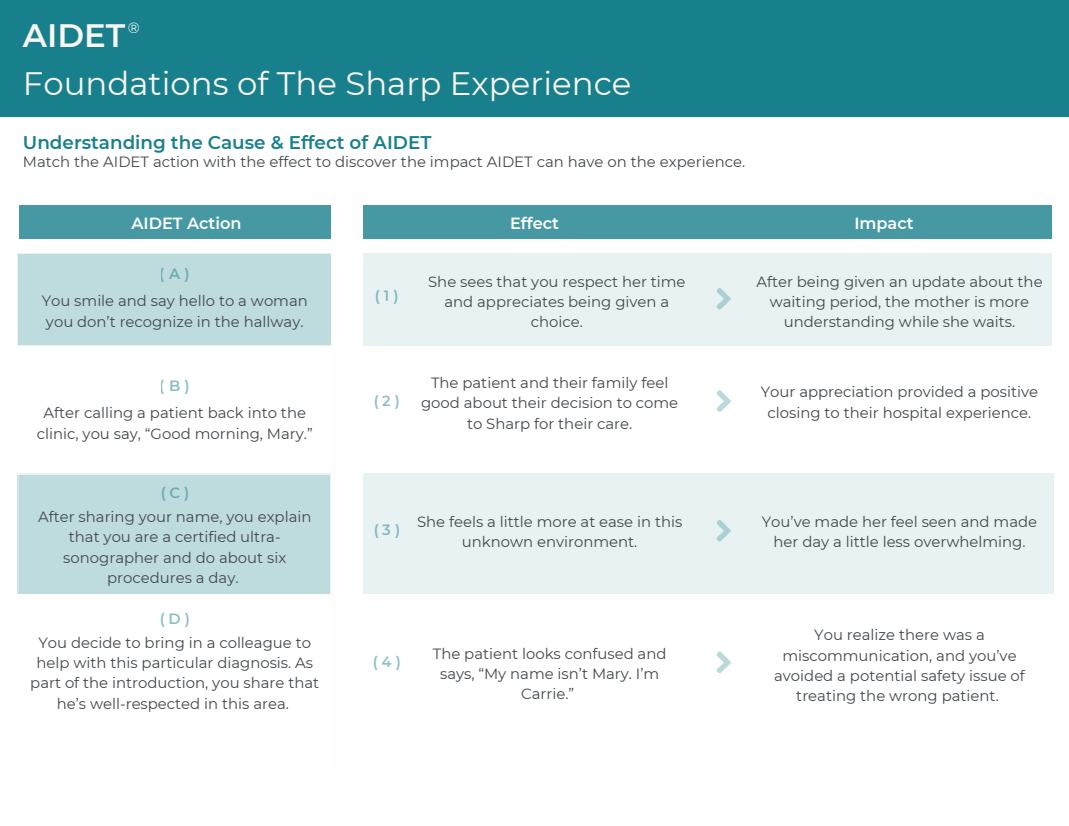
<style>
.page{position:relative;width:1069px;height:826px;background:#fff}
.page>*{position:absolute;margin:0;border:0;box-sizing:border-box;transform-origin:0 0}
.t1{font:32.4px/48.3px "Montserrat";color:#f9f6f1}
.t2{font:600 18.3px "Montserrat";color:#18808c}
.t3{font:600 16.2px "Montserrat";color:#fff}
.t4{font:14.85px/20.2px "Montserrat";color:#42484d;text-align:center}
.t5{font:600 14.85px "Montserrat";color:#18808c}
.t6{font:14.85px "Montserrat";color:#fff}
.t7{font:600 14.7px "Montserrat";color:#18808c}
.s1{font-weight:600}
</style>
<div class="page">
<div style="left:0;top:0;width:1069px;height:117px;background:#18808c"></div>
<div style="left:19px;top:205px;width:1033px;height:34px;background:#4699a3"></div>
<div style="left:17px;top:253px;width:1035px;height:93px;background:#e8f2f3"></div>
<div style="left:18px;top:254px;width:313px;height:91px;background:#bedbde"></div>
<svg style="left:716px;top:288px;width:15px;height:22px"></svg>
<svg style="left:716px;top:390px;width:15px;height:22px"></svg>
<div style="left:19px;top:473px;width:1035px;height:120px;background:#e8f2f3"></div>
<div style="left:17px;top:475px;width:313px;height:118px;background:#bedbde"></div>
<svg style="left:716px;top:520px;width:15px;height:21px"></svg>
<svg style="left:716px;top:651px;width:15px;height:22px"></svg>
<div style="left:331px;top:193px;width:31px;height:576px;background:#fefefe"></div>
<p class="t6" style="left:128px;top:18px;width:14px">®</p>
<h1 class="t1" style="left:23px;top:11px;width:610px"><span class="s1">AIDET<br></span>Foundations of The Sharp Experience</h1>
<p class="t2" style="left:23px;top:131px;width:410px">Understanding the Cause &amp; Effect of AIDET</p>
<h2 class="t4" style="left:23px;top:152px;width:724px">Match the AIDET action with the effect to discover the impact AIDET can have on the experience.</h2>
<h4 class="t3" style="left:131px;top:213px;width:112px">AIDET Action</h4>
<h4 class="t3" style="left:510px;top:213px;width:50px">Effect</h4>
<h4 class="t3" style="left:854px;top:213px;width:61px">Impact</h4>
<p class="t5" style="left:160px;top:265px;width:31px">( A )</p>
<p class="t4" style="left:42px;top:291px;width:268px;text-align:left">You smile and say hello to a woman you don’t recognize in the hallway.</p>
<p class="t5" style="left:160px;top:377px;width:31px">( B )</p>
<p class="t4" style="left:37px;top:403px;width:277px">After calling a patient back into the clinic, you say, “Good morning, Mary.”</p>
<p class="t5" style="left:160px;top:483px;width:31px">( C )</p>
<p class="t4" style="left:38px;top:506px;width:275px">After sharing your name, you explain that you are a certified ultra&shy;sonographer and do about six procedures a day.</p>
<p class="t5" style="left:159px;top:609px;width:32px">( D )</p>
<p class="t4" style="left:30px;top:632px;width:290px">You decide to bring in a colleague to help with this particular diagnosis. As part of the introduction, you share that he’s well-respected in this area.</p>
<p class="t5" style="left:374px;top:286px;width:26px">( 1 )</p>
<p class="t7" style="left:373px;top:392px;width:28px">( 2 )</p>
<h3 class="t4" style="left:428px;top:271px;width:259px">She sees that you respect her time and appreciates being given a choice.</h3>
<h4 class="t4" style="left:756px;top:271px;width:288px">After being given an update about the waiting period, the mother is more understanding while she waits.</h4>
<p class="t4" style="left:421px;top:373px;width:259px">The patient and their family feel good about their decision to come to Sharp for their care.</p>
<p class="t4" style="left:761px;top:382px;width:279px">Your appreciation provided a positive closing to their hospital experience.</p>
<p class="t5" style="left:373px;top:521px;width:29px">( 3 )</p>
<h3 class="t4" style="left:417px;top:511px;width:267px">She feels a little more at ease in this unknown environment.</h3>
<p class="t4" style="left:762px;top:511px;width:277px">You’ve made her feel seen and made her day a little less overwhelming.</p>
<p class="t5" style="left:372px;top:652px;width:30px">( 4 )</p>
<h4 class="t4" style="left:433px;top:643px;width:235px">The patient looks confused and says, “My name isn’t Mary. I’m<br>Carrie.”</h4>
<p class="t4" style="left:774px;top:625px;width:252px">You realize there was a miscommunication, and you’ve avoided a potential safety issue of treating the wrong patient.</p>
</div>
